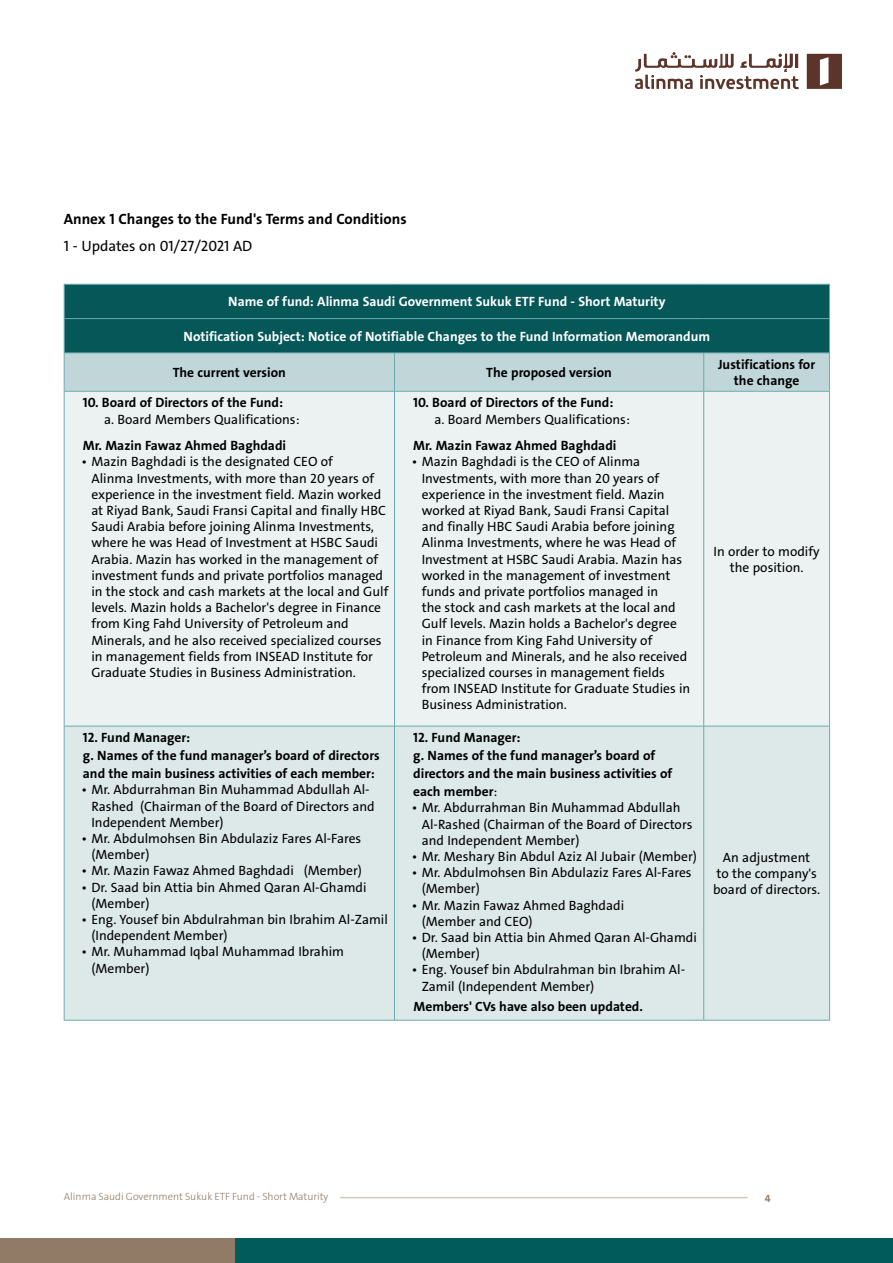
<style>
.page{position:relative;width:893px;height:1263px;background:#fff}
.page>*{position:absolute;margin:0;border:0;box-sizing:border-box;transform-origin:0 0}
.t1{font:700 15px "Alinma The Sans";color:#000}
.t2{font:15px "Alinma The Sans";color:#000}
.t3{font:13.5px/16.2px "Alinma The Sans";color:#000}
.t4{font:700 13.5px/18px "Alinma The Sans";color:#000}
.t5{font:700 13.5px "Alinma The Sans";color:#fff}
.t6{font:300 10.5px "Bahij The Sans Arabic";color:#927b66}
.t7{font:700 10.5px "Bahij The Sans Arabic";color:#927b66}
.s1{font-weight:400}
</style>
<div class="page">
<div style="left:635px;top:52px;width:207px;height:38px;background:linear-gradient(to bottom,#fff,#fff)"></div>
<svg style="left:635px;top:52px;width:164px;height:37px"></svg>
<svg style="left:807px;top:54px;width:35px;height:35px"></svg>
<hr style="left:340px;top:1197px;width:408px;height:1px;background:#d3cac2">
<div style="left:0;top:1239px;width:236px;height:24px;background:#927b66"></div>
<div style="left:236px;top:1239px;width:657px;height:24px;background:#005b5a"></div>
<div style="left:65px;top:285px;width:764px;height:68px;background:#055758"></div>
<div style="left:65px;top:354px;width:764px;height:37px;background:#c0d6d9"></div>
<div style="left:65px;top:392px;width:764px;height:334px;background:#ecf2f2"></div>
<div style="left:65px;top:727px;width:764px;height:293px;background:#dde8e9"></div>
<hr style="left:64px;top:284px;width:330px;height:1px;background:#6aabb0">
<hr style="left:64px;top:285px;width:1px;height:34px;background:#6aabb0">
<hr style="left:394px;top:284px;width:310px;height:1px;background:#6aabb0">
<hr style="left:704px;top:284px;width:126px;height:1px;background:#6aabb0">
<hr style="left:829px;top:285px;width:1px;height:34px;background:#6aabb0">
<hr style="left:64px;top:319px;width:1px;height:34px;background:#6aabb0">
<hr style="left:829px;top:319px;width:1px;height:34px;background:#6aabb0">
<hr style="left:64px;top:353px;width:1px;height:38px;background:#6aabb0">
<hr style="left:829px;top:353px;width:1px;height:38px;background:#6aabb0">
<hr style="left:64px;top:391px;width:330px;height:1px;background:#6aabb0">
<hr style="left:64px;top:392px;width:1px;height:334px;background:#6aabb0">
<hr style="left:395px;top:391px;width:308px;height:1px;background:#6aabb0">
<hr style="left:704px;top:391px;width:126px;height:1px;background:#6aabb0">
<hr style="left:829px;top:392px;width:1px;height:334px;background:#6aabb0">
<hr style="left:64px;top:726px;width:330px;height:1px;background:#6aabb0">
<hr style="left:64px;top:726px;width:1px;height:294px;background:#6aabb0">
<hr style="left:395px;top:726px;width:308px;height:1px;background:#6aabb0">
<hr style="left:704px;top:726px;width:126px;height:1px;background:#6aabb0">
<hr style="left:829px;top:726px;width:1px;height:294px;background:#6aabb0">
<hr style="left:64px;top:1020px;width:330px;height:1px;background:#6aabb0">
<hr style="left:394px;top:1020px;width:310px;height:1px;background:#6aabb0">
<hr style="left:704px;top:1020px;width:126px;height:1px;background:#6aabb0">
<hr style="left:65px;top:318px;width:329px;height:1px;background:#6aabb0">
<hr style="left:394px;top:318px;width:310px;height:1px;background:#6aabb0">
<hr style="left:704px;top:318px;width:125px;height:1px;background:#6aabb0">
<hr style="left:65px;top:353px;width:329px;height:1px;background:#6aabb0">
<hr style="left:394px;top:353px;width:310px;height:1px;background:#6aabb0">
<hr style="left:394px;top:353px;width:1px;height:38px;background:#6aabb0">
<hr style="left:704px;top:353px;width:125px;height:1px;background:#6aabb0">
<hr style="left:703px;top:353px;width:1px;height:38px;background:#6aabb0">
<hr style="left:394px;top:391px;width:1px;height:335px;background:#6aabb0">
<hr style="left:703px;top:391px;width:1px;height:335px;background:#6aabb0">
<hr style="left:394px;top:726px;width:1px;height:294px;background:#6aabb0">
<hr style="left:703px;top:726px;width:1px;height:294px;background:#6aabb0">
<p class="t1" style="left:64px;top:209px;width:344px">Annex 1 Changes to the Fund s' Terms and Conditions</p>
<p class="t2" style="left:64px;top:236px;width:190px">-1 Updates on 01/27/2021 AD</p>
<p class="t5" style="left:228px;top:293px;width:439px">Name of fund: Alinma Saudi Government Sukuk ETF Fund - Short Maturity</p>
<p class="t5" style="left:184px;top:328px;width:528px">Notification Subject: Notice of Notifiable Changes to the Fund Information Memorandum</p>
<p class="t4" style="left:173px;top:364px;width:115px">The current version</p>
<p class="t4" style="left:486px;top:364px;width:127px">The proposed version</p>
<p class="t4" style="left:718px;top:356px;width:99px">Justifications for</p>
<p class="t4" style="left:734px;top:372px;width:67px">the change</p>
<p class="t4" style="left:83px;top:394px;width:202px">10. Board of Directors of the Fund:</p>
<p class="t3" style="left:104px;top:411px;width:197px">.a Board Members Qualifications:</p>
<p class="t4" style="left:83px;top:437px;width:205px">Mr. Mazin Fawaz Ahmed Baghdadi</p>
<p class="t3" style="left:91px;top:454px;width:299px;text-indent:-10px">• Mazin Baghdadi is the designated CEO of<br>Alinma Investments, with more than 20 years of experience in the investment field. Mazin worked at Riyad Bank, Saudi Fransi Capital and finally HBC Saudi Arabia before joining Alinma Investments, where he was Head of Investment at HSBC Saudi Arabia. Mazin has worked in the management of investment funds and private portfolios managed in the stock and cash markets at the local and Gulf levels. Mazin holds a Bachelor s' degree in Finance from King Fahd University of Petroleum and Minerals, and he also received specialized courses in management fields from INSEAD Institute for Graduate Studies in Business Administration.</p>
<p class="t4" style="left:83px;top:729px;width:298px">12. Fund Manager:<br>.g Names of the fund manager s’ board of directors and the main business activities of each member:</p>
<p class="t3" style="left:140px;top:798px;width:236px">(Chairman of the Board of Directors and</p>
<p class="t3" style="left:81px;top:782px;width:290px">• Mr. Abdurrahman Bin Muhammad Abdullah Al-</p>
<p class="t3" style="left:91px;top:814px;width:134px">Independent Member(</p>
<p class="t3" style="left:81px;top:831px;width:281px">• Mr. Abdulmohsen Bin Abdulaziz Fares Al-Fares</p>
<p class="t3" style="left:91px;top:847px;width:60px">(Member(</p>
<p class="t3" style="left:304px;top:863px;width:60px">(Member(</p>
<p class="t3" style="left:91px;top:798px;width:44px">Rashed</p>
<p class="t3" style="left:81px;top:863px;width:214px">• Mr. Mazin Fawaz Ahmed Baghdadi</p>
<p class="t3" style="left:91px;top:879px;width:277px;text-indent:-10px">• Dr. Saad bin Attia bin Ahmed Qaran Al-Ghamdi (Member(</p>
<p class="t3" style="left:91px;top:912px;width:298px;text-indent:-10px">• Eng. Yousef bin Abdulrahman bin Ibrahim Al-Zamil (Independent Member(</p>
<p class="t3" style="left:91px;top:944px;width:254px;text-indent:-10px">• Mr. Muhammad Iqbal Muhammad Ibrahim (Member(</p>
<p class="t4" style="left:413px;top:394px;width:202px">10. Board of Directors of the Fund:</p>
<p class="t3" style="left:434px;top:411px;width:197px">.a Board Members Qualifications:</p>
<p class="t4" style="left:413px;top:437px;width:205px">Mr. Mazin Fawaz Ahmed Baghdadi</p>
<p class="t3" style="left:422px;top:454px;width:270px;text-indent:-10px">• Mazin Baghdadi is the CEO of Alinma Investments, with more than 20 years of experience in the investment field. Mazin worked at Riyad Bank, Saudi Fransi Capital and finally HBC Saudi Arabia before joining Alinma Investments, where he was Head of Investment at HSBC Saudi Arabia. Mazin has worked in the management of investment funds and private portfolios managed in<br>the stock and cash markets at the local and Gulf levels. Mazin holds a Bachelor s' degree in Finance from King Fahd University of Petroleum and Minerals, and he also received specialized courses in management fields from INSEAD Institute for Graduate Studies in Business Administration.</p>
<p class="t4" style="left:413px;top:729px;width:261px">12. Fund Manager:<br>.g Names of the fund manager s’ board of directors and the main business activities of each member<span class="s1">:</span></p>
<p class="t3" style="left:422px;top:800px;width:272px;text-indent:-10px">• Mr. Abdurrahman Bin Muhammad Abdullah<br>Al-Rashed (Chairman of the Board of Directors and Independent Member(</p>
<p class="t3" style="left:412px;top:848px;width:287px">• Mr. Meshary Bin Abdul Aziz Al Jubair (Member(</p>
<p class="t3" style="left:422px;top:865px;width:271px;text-indent:-10px">• Mr. Abdulmohsen Bin Abdulaziz Fares Al-Fares (Member(</p>
<p class="t3" style="left:422px;top:897px;width:204px;text-indent:-10px">• Mr. Mazin Fawaz Ahmed Baghdadi (Member and CEO(</p>
<p class="t3" style="left:422px;top:929px;width:277px;text-indent:-10px">• Dr. Saad bin Attia bin Ahmed Qaran Al-Ghamdi (Member(</p>
<p class="t3" style="left:422px;top:978px;width:174px">Zamil (Independent Member(</p>
<p class="t3" style="left:412px;top:962px;width:275px">• Eng. Yousef bin Abdulrahman bin Ibrahim Al-</p>
<p class="t4" style="left:414px;top:998px;width:231px">Members' CVs have also been updated.</p>
<p class="t3" style="left:713px;top:543px;width:108px;text-align:center">In order to modify the position.</p>
<p class="t3" style="left:713px;top:849px;width:109px;text-align:center">An adjustment<br>to the company s' board of directors.</p>
<p class="t6" style="left:64px;top:1187px;width:266px">Alinma Saudi Government Sukuk ETF Fund - Short Maturity</p>
<p class="t7" style="left:765px;top:1192px;width:7px">4</p>
</div>
